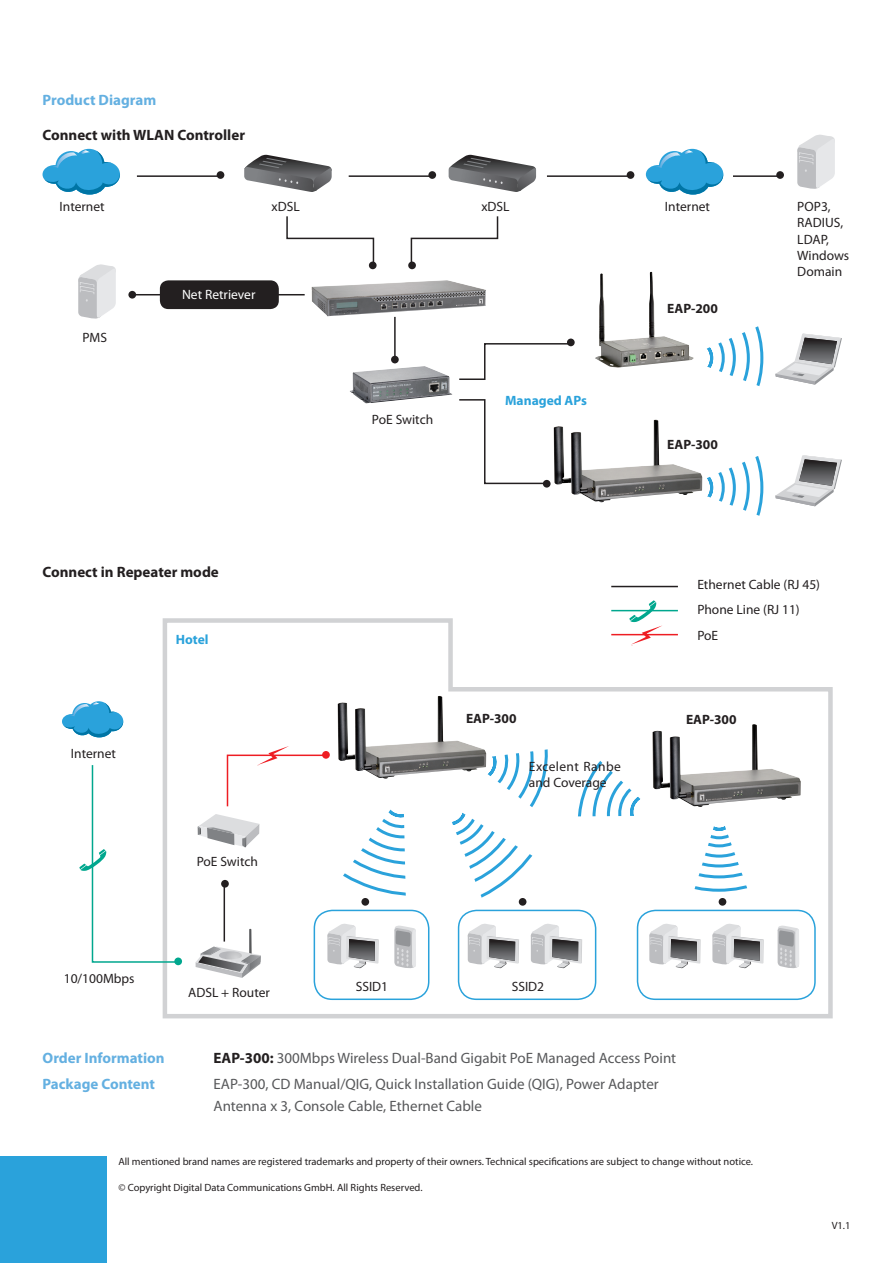
<style>
.page{position:relative;width:893px;height:1263px;background:#fff}
.page>*{position:absolute;margin:0;border:0;box-sizing:border-box;transform-origin:0 0}
.t1{font:15px/22.2px "Myriad Pro";color:#57585a}
.t2{font:700 15px "Myriad Pro";color:#231f20}
.t3{font:700 15px "Myriad Pro";color:#64b0e1}
.t4{font:13.5px/16.2px "Myriad Pro";color:#231f20}
.t5{font:700 13.5px "Myriad Pro";color:#231f20}
.t6{font:700 13.5px "Myriad Pro";color:#2aa2db}
.t7{font:13.5px "Myriad Pro";color:#fff}
.t8{font:10.5px "Myriad Pro";color:#231f20}
.s1{font-weight:700;color:#231f20}
</style>
<div class="page">
<div style="left:0;top:1157px;width:106px;height:106px;background:#2aa2db"></div>
<img style="left:599px;top:273px;width:51px;height:68px">
<svg style="left:43px;top:149px;width:77px;height:46px"></svg>
<hr style="left:137px;top:175px;width:81px;height:2px;background:#231f20">
<svg style="left:244px;top:155px;width:88px;height:37px"></svg>
<svg style="left:449px;top:155px;width:87px;height:37px"></svg>
<svg style="left:646px;top:149px;width:77px;height:46px"></svg>
<svg style="left:797px;top:134px;width:38px;height:55px;background:#dadbdd"></svg>
<img style="left:312px;top:280px;width:174px;height:36px">
<svg style="left:775px;top:334px;width:67px;height:51px"></svg>
<svg style="left:78px;top:264px;width:38px;height:55px;background:#dadbdd"></svg>
<svg style="left:685px;top:326px;width:79px;height:60px"></svg>
<img style="left:350px;top:366px;width:102px;height:37px">
<div style="left:217px;top:171px;width:7px;height:8px;background:#231f20;border-radius:50%"></div>
<hr style="left:349px;top:175px;width:80px;height:2px;background:#231f20">
<div style="left:428px;top:171px;width:8px;height:8px;background:#231f20;border-radius:50%"></div>
<hr style="left:547px;top:175px;width:81px;height:2px;background:#231f20">
<div style="left:627px;top:171px;width:7px;height:8px;background:#231f20;border-radius:50%"></div>
<hr style="left:733px;top:175px;width:44px;height:2px;background:#231f20">
<div style="left:776px;top:171px;width:8px;height:8px;background:#231f20;border-radius:50%"></div>
<div style="left:391px;top:356px;width:8px;height:7px;background:#231f20;border-radius:50%"></div>
<div style="left:128px;top:291px;width:8px;height:8px;background:#231f20;border-radius:50%"></div>
<div style="left:160px;top:280px;width:119px;height:29px;background:#231f20;border-radius:9px"></div>
<hr style="left:134px;top:294px;width:171px;height:1px;background:#231f20">
<div style="left:408px;top:261px;width:8px;height:8px;background:#231f20;border-radius:50%"></div>
<svg style="left:410px;top:216px;width:89px;height:48px"></svg>
<svg style="left:286px;top:216px;width:89px;height:45px"></svg>
<div style="left:369px;top:261px;width:8px;height:8px;background:#231f20;border-radius:50%"></div>
<img style="left:554px;top:419px;width:131px;height:83px">
<div style="left:567px;top:339px;width:8px;height:7px;background:#231f20;border-radius:50%"></div>
<hr style="left:394px;top:317px;width:2px;height:41px;background:#231f20">
<svg style="left:685px;top:456px;width:79px;height:60px"></svg>
<svg style="left:775px;top:455px;width:67px;height:51px"></svg>
<svg style="left:543px;top:480px;width:8px;height:8px"></svg>
<svg style="left:459px;top:342px;width:116px;height:38px"></svg>
<svg style="left:459px;top:399px;width:91px;height:86px"></svg>
<svg style="left:162px;top:618px;width:671px;height:401px"></svg>
<svg style="left:62px;top:701px;width:61px;height:36px"></svg>
<svg style="left:196px;top:928px;width:65px;height:50px"></svg>
<svg style="left:394px;top:925px;width:22px;height:44px"></svg>
<svg style="left:327px;top:923px;width:52px;height:45px"></svg>
<svg style="left:468px;top:923px;width:51px;height:45px"></svg>
<svg style="left:531px;top:923px;width:51px;height:45px"></svg>
<svg style="left:649px;top:923px;width:52px;height:45px"></svg>
<svg style="left:712px;top:923px;width:52px;height:45px"></svg>
<svg style="left:778px;top:925px;width:22px;height:44px"></svg>
<div style="left:314px;top:910px;width:115px;height:90px;border:2px solid #2aa2db;border-radius:18px"></div>
<div style="left:458px;top:910px;width:138px;height:90px;border:2px solid #2aa2db;border-radius:18px"></div>
<div style="left:637px;top:910px;width:179px;height:90px;border:2px solid #2aa2db;border-radius:18px"></div>
<svg style="left:566px;top:721px;width:92px;height:96px"></svg>
<svg style="left:174px;top:957px;width:8px;height:8px"></svg>
<div style="left:719px;top:898px;width:7px;height:8px;background:#231f20;border-radius:50%"></div>
<svg style="left:690px;top:810px;width:62px;height:83px"></svg>
<svg style="left:444px;top:742px;width:113px;height:173px"></svg>
<hr style="left:611px;top:586px;width:67px;height:1px;background:#231f20">
<hr style="left:611px;top:610px;width:67px;height:1px;background:#00a78e">
<hr style="left:611px;top:634px;width:67px;height:1px;background:#ee1d23">
<svg style="left:629px;top:600px;width:33px;height:45px"></svg>
<hr style="left:224px;top:886px;width:1px;height:55px;background:#231f20">
<svg style="left:79px;top:764px;width:101px;height:199px"></svg>
<svg style="left:198px;top:746px;width:208px;height:166px"></svg>
<img style="left:338px;top:696px;width:134px;height:83px">
<img style="left:652px;top:724px;width:139px;height:83px">
<h1 class="t3" style="left:43px;top:90px;width:115px">Product Diagram</h1>
<h1 class="t2" style="left:43px;top:125px;width:204px">Connect with WLAN Controller</h1>
<p class="t4" style="left:60px;top:198px;width:47px">Internet</p>
<p class="t4" style="left:82px;top:329px;width:26px">PMS</p>
<p class="t7" style="left:182px;top:286px;width:75px">Net Retriever</p>
<p class="t4" style="left:271px;top:198px;width:30px">xDSL</p>
<p class="t4" style="left:481px;top:198px;width:30px">xDSL</p>
<p class="t4" style="left:665px;top:198px;width:47px">Internet</p>
<p class="t4" style="left:797px;top:198px;width:53px">POP3,<br>RADIUS,<br>LDAP,<br>Windows<br>Domain</p>
<p class="t5" style="left:667px;top:299px;width:52px">EAP-200</p>
<p class="t4" style="left:372px;top:412px;width:63px">PoE Switch</p>
<p class="t6" style="left:505px;top:392px;width:83px">Managed APs</p>
<p class="t5" style="left:667px;top:436px;width:52px">EAP-300</p>
<h1 class="t2" style="left:43px;top:562px;width:178px">Connect in Repeater mode</h1>
<p class="t4" style="left:697px;top:571px;width:124px;line-height:25.5px">Ethernet Cable (RJ 45)<br>Phone Line (RJ 11)</p>
<p class="t6" style="left:176px;top:630px;width:34px">Hotel</p>
<p class="t4" style="left:697px;top:627px;width:22px">PoE</p>
<p class="t4" style="left:71px;top:745px;width:47px">Internet</p>
<p class="t4" style="left:197px;top:853px;width:63px">PoE Switch</p>
<p class="t5" style="left:466px;top:709px;width:52px">EAP-300</p>
<p class="t4" style="left:529px;top:758px;width:93px">Excelent Ranbe and Coverage</p>
<p class="t5" style="left:686px;top:711px;width:52px">EAP-300</p>
<p class="t4" style="left:64px;top:970px;width:72px">10/100Mbps</p>
<p class="t4" style="left:188px;top:984px;width:83px">ADSL + Router</p>
<p class="t4" style="left:356px;top:978px;width:34px">SSID1</p>
<p class="t4" style="left:512px;top:978px;width:34px">SSID2</p>
<h1 class="t3" style="left:43px;top:1048px;width:124px">Order Information</h1>
<h1 class="t1" style="left:214px;top:1046px;width:464px"><span class="s1">EAP-300:</span> 300Mbps Wireless Dual-Band Gigabit PoE Managed Access Point</h1>
<h1 class="t3" style="left:43px;top:1074px;width:114px">Package Content</h1>
<h1 class="t1" style="left:214px;top:1073px;width:447px">EAP-300, CD Manual/QIG, Quick Installation Guide (QIG), Power Adapter<br>Antenna x 3, Console Cable, Ethernet Cable</h1>
<p class="t8" style="left:118px;top:1155px;width:636px">All mentioned brand names are registered trademarks and property of their owners. Technical specifications are subject to change without notice.</p>
<p class="t8" style="left:118px;top:1181px;width:306px">© Copyright Digital Data Communications GmbH. All Rights Reserved.</p>
<p class="t8" style="left:832px;top:1219px;width:20px">V1.1</p>
</div>
